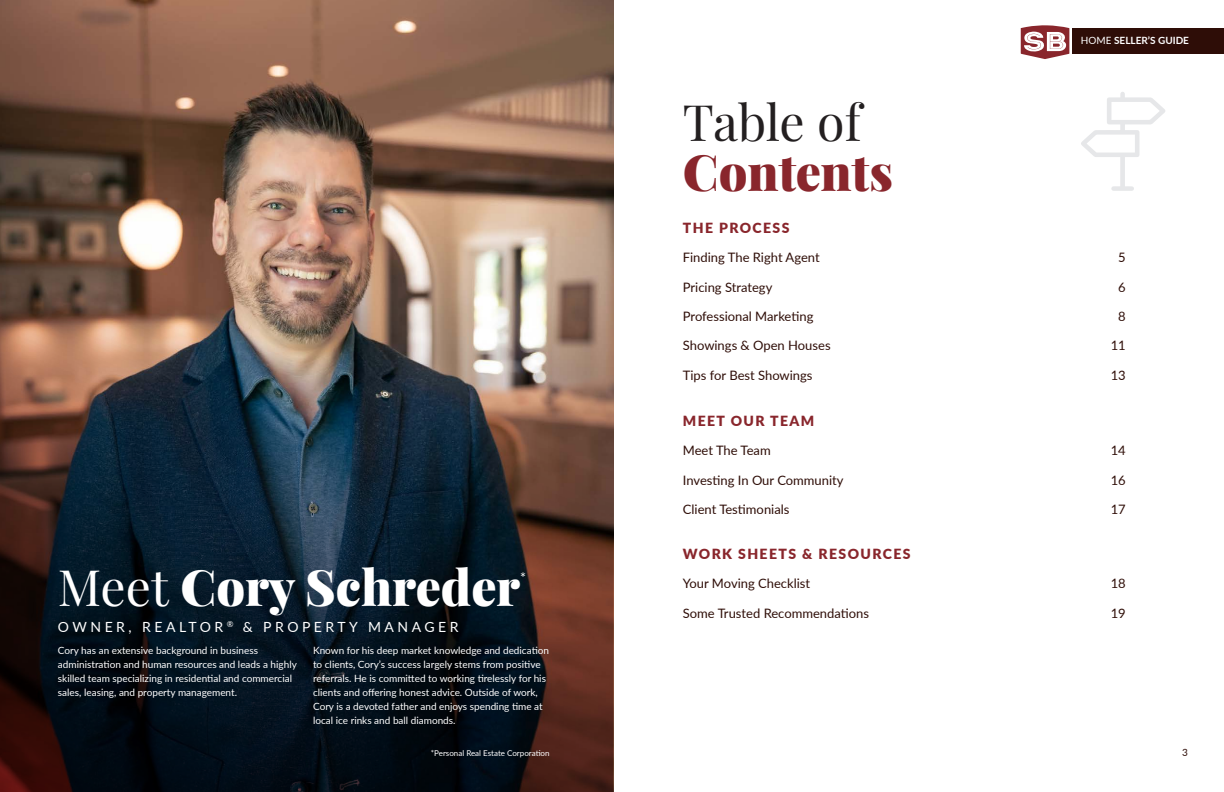
<style>
.page{position:relative;width:1224px;height:792px;background:#fff}
.page>*{position:absolute;margin:0;border:0;box-sizing:border-box;transform-origin:0 0}
.Page_Title{font:900 50px "Playfair Display";color:#fff}
.Page_Title-2{font:900 50px/50px "Playfair Display";color:#89262c}
.Page_Sub_Title{font:900 14px "Lato";letter-spacing:.1em;color:#89262c}
.Page_Title-3{font:14px "Lato";letter-spacing:.25em;color:#fff}
.Page_Sub_Title-2{font:13px "Lato";color:#2e0d07}
.Text_Area_Black{font:10px/14px "Lato";color:#fff}
.t1{font:700 10px "Lato";color:#fff}
.t2{font:10px "Lato";color:#2e0d07}
.Text_Area_Black-2{font:8px "Lato";color:#fff}
.s1{font-weight:400}
.s2{font-weight:400;color:#231f20}
</style>
<div class="page">
<img style="left:0;top:0;width:613px;height:792px">
<svg style="left:1081px;top:92px;width:84px;height:99px"></svg>
<svg style="left:1021px;top:25px;width:48px;height:34px"></svg>
<div style="left:1072px;top:28px;width:152px;height:26px;background:#2e0d07"></div>
<p class="Page_Title" style="left:58px;top:548px;width:464px"><span class="s1">Meet</span> Cory Schreder</p>
<p class="Page_Title-3" style="left:520px;top:568px;width:7px">*</p>
<p class="Page_Title-3" style="left:58px;top:617px;width:402px">OWNER, REALTOR <sup>®</sup> &amp; PROPERTY MANAGER</p>
<p class="Text_Area_Black" style="left:58px;top:643px;width:240px">Cory has an extensive background in business administration and human resources and leads a highly skilled team specializing in residential and commercial sales, leasing, and property management.</p>
<p class="Text_Area_Black" style="left:313px;top:643px;width:237px">Known for his deep market knowledge and dedication to clients, Cory’s success largely stems from positive referrals. He is committed to working tirelessly for his clients and offering honest advice. Outside of work, Cory is a devoted father and enjoys spending time at local ice rinks and ball diamonds.</p>
<p class="Text_Area_Black-2" style="left:431px;top:747px;width:120px">*Personal Real Estate Corporation</p>
<p class="t1" style="left:1081px;top:33px;width:110px"><span class="s1">HOME</span> SELLER’S GUIDE</p>
<p class="Page_Title-2" style="left:683px;top:93px;width:212px"><span class="s2">Table of<br></span>Contents</p>
<p class="Page_Sub_Title" style="left:683px;top:217px;width:108px">THE PROCESS</p>
<p class="Page_Sub_Title-2" style="left:683px;top:248px;width:138px">Finding The Right Agent</p>
<p class="Page_Sub_Title-2" style="left:1118px;top:248px;width:9px">5</p>
<p class="Page_Sub_Title-2" style="left:683px;top:278px;width:91px">Pricing Strategy</p>
<p class="Page_Sub_Title-2" style="left:1118px;top:278px;width:9px">6</p>
<p class="Page_Sub_Title-2" style="left:683px;top:307px;width:132px">Professional Marketing</p>
<p class="Page_Sub_Title-2" style="left:1118px;top:307px;width:9px">8</p>
<p class="Page_Sub_Title-2" style="left:683px;top:336px;width:149px">Showings &amp; Open Houses</p>
<p class="Page_Sub_Title-2" style="left:1111px;top:336px;width:17px">11</p>
<p class="Page_Sub_Title-2" style="left:683px;top:366px;width:131px">Tips for Best Showings</p>
<p class="Page_Sub_Title-2" style="left:1111px;top:366px;width:17px">13</p>
<p class="Page_Sub_Title" style="left:683px;top:410px;width:133px">MEET OUR TEAM</p>
<p class="Page_Sub_Title-2" style="left:683px;top:441px;width:89px">Meet The Team</p>
<p class="Page_Sub_Title-2" style="left:1111px;top:441px;width:17px">14</p>
<p class="Page_Sub_Title-2" style="left:683px;top:471px;width:162px">Investing In Our Community</p>
<p class="Page_Sub_Title-2" style="left:1111px;top:471px;width:17px">16</p>
<p class="Page_Sub_Title-2" style="left:683px;top:500px;width:108px">Client Testimonials</p>
<p class="Page_Sub_Title-2" style="left:1111px;top:500px;width:17px">17</p>
<p class="Page_Sub_Title" style="left:683px;top:544px;width:229px">WORK SHEETS &amp; RESOURCES</p>
<p class="Page_Sub_Title-2" style="left:683px;top:574px;width:129px">Your Moving Checklist</p>
<p class="Page_Sub_Title-2" style="left:1111px;top:574px;width:17px">18</p>
<p class="Page_Sub_Title-2" style="left:683px;top:604px;width:188px">Some Trusted Recommendations</p>
<p class="Page_Sub_Title-2" style="left:1111px;top:604px;width:17px">19</p>
<p class="t2" style="left:1182px;top:745px;width:7px">3</p>
</div>
